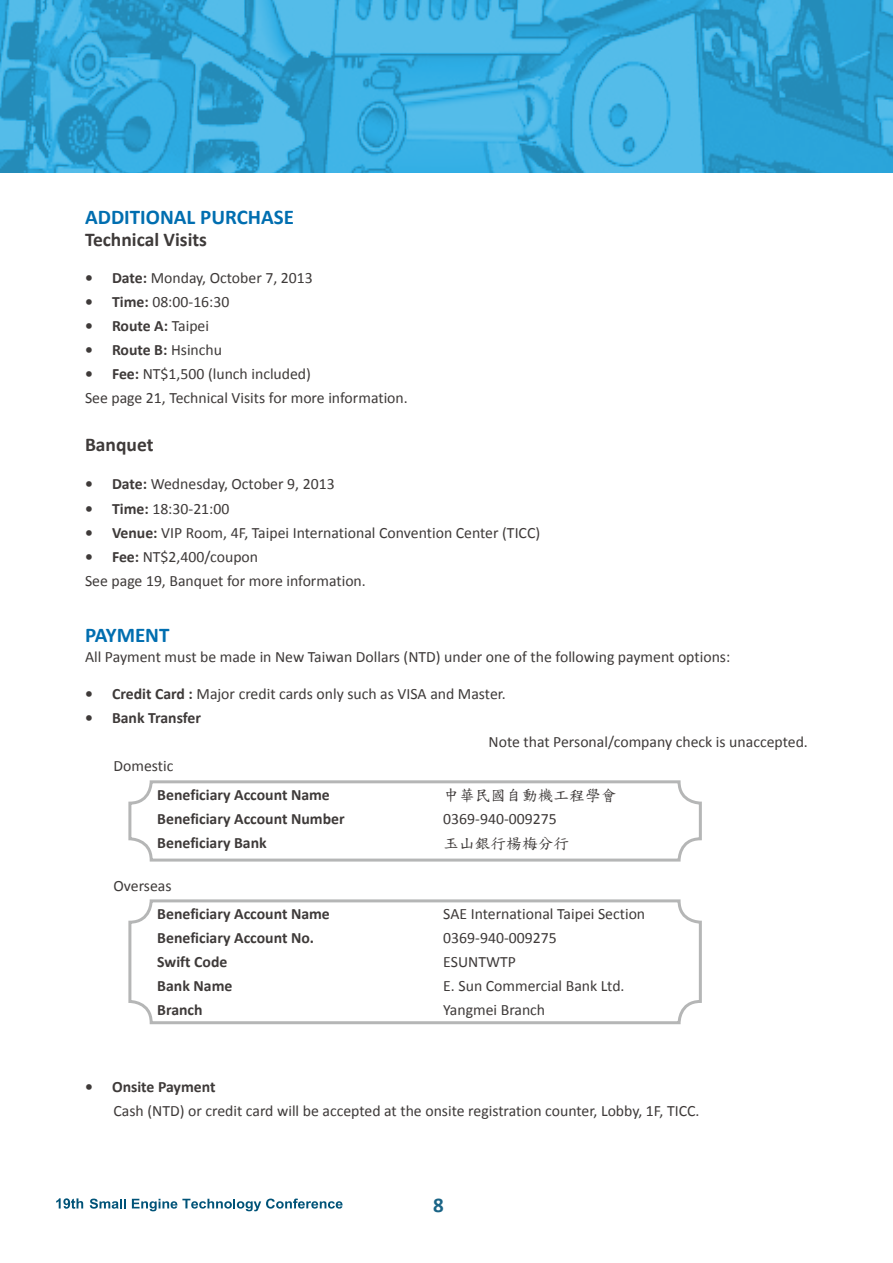
<style>
.page{position:relative;width:893px;height:1263px;background:#fff}
.page>*{position:absolute;margin:0;border:0;box-sizing:border-box;transform-origin:0 0}
.t1{font:700 21px "Calibri";color:#006eb0}
.t2{font:700 21px "Calibri";color:#1a6486}
.t3{font:700 19.5px "Calibri";color:#3e3a39}
.t4{font:15.75px/24px "Calibri";color:#3e3a39}
.t5{font:700 15.75px/24px "Calibri";color:#3e3a39}
.t6{font:15.75px "DF Kai Shu SB Estd BF";color:#3e3a39}
.s1{font-weight:700}
.s2{font-weight:400}
</style>
<div class="page">
<svg style="left:90px;top:1198px;width:36px;height:11px"></svg>
<svg style="left:132px;top:1198px;width:211px;height:13px"></svg>
<svg style="left:56px;top:1198px;width:27px;height:11px"></svg>
<img style="left:0;top:0;width:893px;height:173px">
<div style="left:128px;top:780px;width:574px;height:81px;border:3px solid #b5b6b6;border-radius:21px"></div>
<div style="left:128px;top:899px;width:574px;height:125px;border:3px solid #b5b6b6;border-radius:21px"></div>
<h1 class="t1" style="left:85px;top:204px;width:164px">Additional Purchase</h1>
<p class="t3" style="left:85px;top:227px;width:123px">Technical Visits</p>
<p class="t4" style="left:85px;top:265px;width:229px"><span class="s1">• Date:</span> Monday, October 7, 2013</p>
<p class="t4" style="left:85px;top:289px;width:146px"><span class="s1">• Time:</span> 08:00-16:30</p>
<p class="t5" style="left:85px;top:313px;width:126px">• Route A: <span class="s2">Taipei</span></p>
<p class="t5" style="left:85px;top:337px;width:139px">• Route B: <span class="s2">Hsinchu</span></p>
<p class="t4" style="left:85px;top:361px;width:324px"><span class="s1">• Fee:</span> NT$1,500 (lunch included)<br>See page 21, Technical Visits for more information.</p>
<p class="t3" style="left:85px;top:433px;width:70px">Banquet</p>
<p class="t4" style="left:85px;top:471px;width:251px"><span class="s1">• Date:</span> Wednesday, October 9, 2013</p>
<p class="t4" style="left:85px;top:496px;width:146px"><span class="s1">• Time:</span> 18:30-21:00</p>
<p class="t4" style="left:85px;top:520px;width:457px"><span class="s1">• Venue:</span> VIP Room, 4F, Taipei International Convention Center (TICC)</p>
<p class="t4" style="left:85px;top:544px;width:282px"><span class="s1">• Fee:</span> NT$2,400/coupon<br>See page 19, Banquet for more information.</p>
<h1 class="t1" style="left:85px;top:621px;width:83px">Payme nt</h1>
<p class="t4" style="left:85px;top:644px;width:647px">All Payment must be made in New Taiwan Dollars (NTD) under one of the following payment options:</p>
<p class="t4" style="left:85px;top:681px;width:422px"><span class="s1">• Credit Card :</span> Major credit cards only such as VISA and Master.</p>
<p class="t5" style="left:85px;top:705px;width:118px">• Bank Transfer</p>
<p class="t4" style="left:488px;top:729px;width:321px">Note that Personal/company check is unaccepted.</p>
<p class="t4" style="left:114px;top:753px;width:61px">Domestic</p>
<p class="t5" style="left:157px;top:782px;width:189px">Beneficiary Account Name<br>Beneficiary Account Number<br>Beneficiary Bank</p>
<p class="t4" style="left:114px;top:873px;width:60px">Overseas</p>
<p class="t5" style="left:157px;top:901px;width:174px">Beneficiary Account Name<br>Beneficiary Account No.<br>Swift Code<br>Bank Name<br>Branch</p>
<p class="t6" style="left:443px;top:787px;width:175px">中華民國自動機工程學會</p>
<p class="t4" style="left:443px;top:806px;width:115px">0369-940-009275</p>
<p class="t6" style="left:443px;top:835px;width:127px">玉山銀行楊梅分行</p>
<p class="t4" style="left:443px;top:901px;width:203px">SAE International Taipei Section<br>0369-940-009275<br>ESUNTWTP<br>E. Sun Commercial Bank Ltd.<br>Yangmei Branch</p>
<p class="t5" style="left:85px;top:1073px;width:132px">• Onsite Payment</p>
<p class="t4" style="left:113px;top:1097px;width:587px">Cash (NTD) or credit card will be accepted at the onsite registration counter, Lobby, 1F, TICC.</p>
<h1 class="t2" style="left:433px;top:1192px;width:12px">8</h1>
</div>
